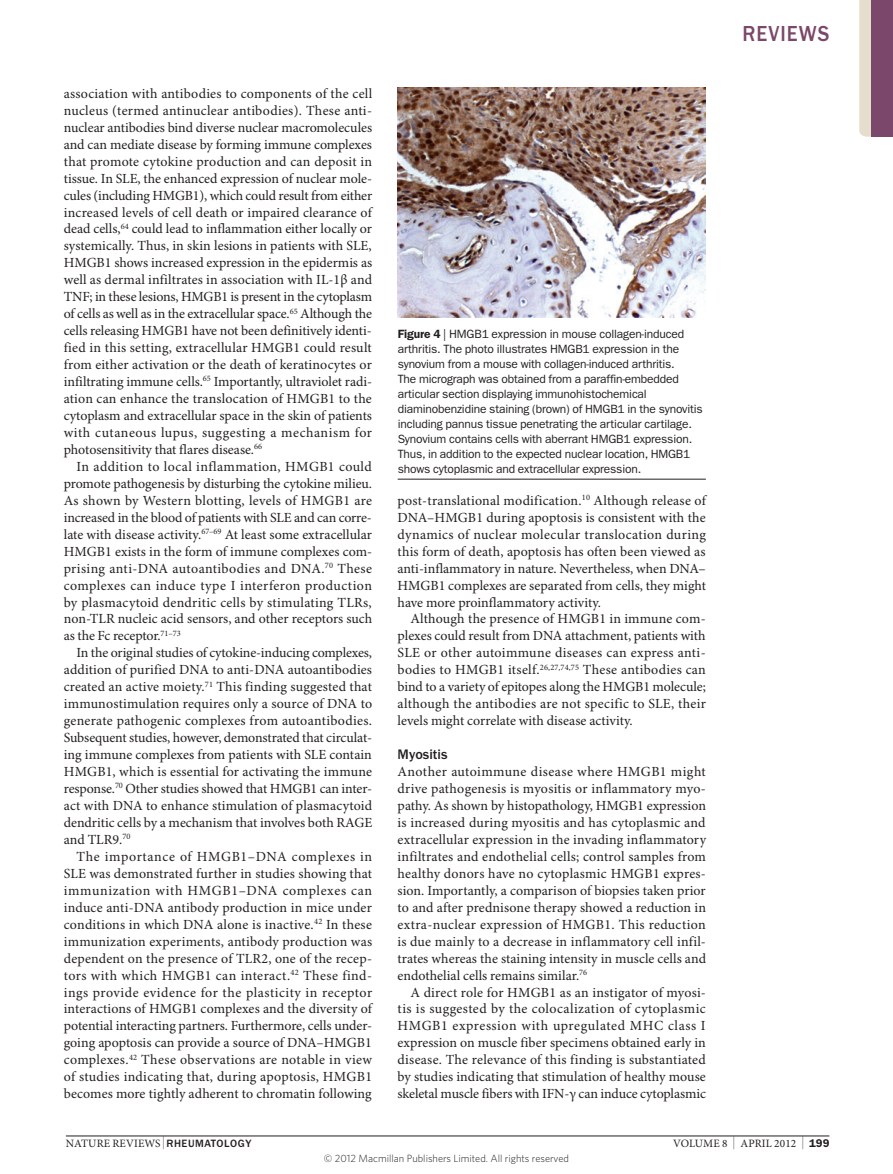
<style>
.page{position:relative;width:893px;height:1174px;background:#fff}
.page>*{position:absolute;margin:0;border:0;box-sizing:border-box;transform-origin:0 0}
.t1{font:500 22.5px "ITC Franklin Gothic Std";letter-spacing:.05em;color:#7b476a;scale:.9 1}
.Head_2{font:500 14.25px "ITC Franklin Gothic Std";color:#231f20}
.Body_text{font:13.95px/17px "Minion Pro";letter-spacing:.005em;color:#231f20;text-align:justify}
.Body_first{font:13.95px/17px "Minion Pro";letter-spacing:.005em;color:#231f20}
.Figure_caption{font:12px/15px "ITC Franklin Gothic Std";letter-spacing:-.015em;color:#231f20}
.t2{font:11.25px "Minion Pro";letter-spacing:.01em;color:#231f20}
.t3{font:300 10.5px "Whitney";color:#231f20}
.s1{font-weight:600}
.s2{font-size:12.9px}
.s3{font-family:"ITC Franklin Gothic Std";font-weight:500;font-size:10.95px}
.s4{font-family:"ITC Franklin Gothic Std";font-weight:600}
</style>
<div class="page">
<hr style="left:66px;top:1135px;width:763px;height:1px;background:#231f20">
<img style="left:398px;top:87px;width:308px;height:231px">
<hr style="left:398px;top:479px;width:308px;height:1px;background:#231f20">
<svg style="left:859px;top:0;width:13px;height:137px;background:#ded3c6"></svg>
<div style="left:872px;top:0;width:21px;height:137px;background:#7b476a"></div>
<p class="Body_first" style="left:64px;top:85px;width:310px">association with antibodies to components of the cell nucleus (termed antinuclear antibodies). These anti&shy;nuclear antibodies bind diverse nuclear macromolecules and can mediate disease by forming immune complexes that promote cytokine production and can deposit in tissue. In SLE, the enhanced expression of nuclear mole&shy;cules (including HMGB1), which could result from either increased levels of cell death or impaired clearance of dead cells,<sup>64</sup> could lead to inflammation either locally or systemically. Thus, in skin lesions in patients with SLE, HMGB1 shows increased expression in the epidermis as well as dermal infiltrates in association with IL‑1β and TNF; in these lesions, HMGB1 is present in the cytoplasm of cells as well as in the extracellular space.<sup>65</sup> Although the cells releasing HMGB1 have not been definitively identi&shy;fied in this setting, extracellular HMGB1 could result from either activation or the death of keratinocytes or infiltrating immune cells.<sup>65</sup> Importantly, ultraviolet radi&shy;ation can enhance the translocation of HMGB1 to the cytoplasm and extracellular space in the skin of patients with cutaneous lupus, suggesting a mechanism for photosensitivity that flares disease.<sup>66</sup></p>
<p class="Body_text" style="left:64px;top:458px;width:310px;text-align:left;text-indent:13px">In addition to local inflammation, HMGB1 could promote pathogenesis by disturbing the cytokine milieu.<br>As shown by Western blotting, levels of HMGB1 are increased in the blood of patients with SLE and can corre&shy;late with disease activity.<sup>67–69</sup> At least some extracellular HMGB1 exists in the form of immune complexes com&shy;prising anti-DNA autoantibodies and DNA.<sup>70</sup> These complexes can induce type I interferon production by plasmacytoid dendritic cells by stimulating TLRs, non-TLR nucleic acid sensors, and other receptors such as the Fc receptor.<sup>71–73</sup></p>
<p class="Body_text" style="left:64px;top:645px;width:310px;text-indent:13px">In the original studies of cytokine-inducing complexes, addition of purified DNA to anti-DNA autoantibodies created an active moiety.<sup>71</sup> This finding suggested that immunostimulation requires only a source of DNA to generate pathogenic complexes from autoantibodies.<br>Subsequent studies, however, demonstrated that circulat&shy;ing immune complexes from patients with SLE contain HMGB1, which is essential for activating the immune response.<sup>70</sup> Other studies showed that HMGB1 can inter&shy;act with DNA to enhance stimulation of plasmacytoid dendritic cells by a mechanism that involves both RAGE and TLR9.<sup>70</sup></p>
<p class="Body_text" style="left:64px;top:848px;width:310px;text-indent:13px">The importance of HMGB1–DNA complexes in SLE was demonstrated further in studies showing that immunization with HMGB1–DNA complexes can induce anti-DNA antibody production in mice under conditions in which DNA alone is inactive.<sup>42</sup> In these immunization experiments, antibody production was dependent on the presence of TLR2, one of the recep&shy;tors with which HMGB1 can interact.<sup>42</sup> These find&shy;ings provide evidence for the plasticity in receptor interactions of HMGB1 complexes and the diversity of potential interacting partners. Furthermore, cells under&shy;going apoptosis can provide a source of DNA–HMGB1 complexes.<sup>42</sup> These observations are notable in view of studies indicating that, during apoptosis, HMGB1 becomes more tightly adherent to chromatin following</p>
<p class="Figure_caption" style="left:398px;top:326px;width:306px"><span class="s1">Figure 4</span> | HMGB1 expression in mouse collagen-induced arthritis. The photo illustrates HMGB1 expression in the synovium from a mouse with collagen-induced arthritis.<br>The micrograph was obtained from a paraffin-embedded articular section displaying immunohistochemical diaminobenzidine staining (brown) of HMGB1 in the synovitis including pannus tissue penetrating the articular cartilage.<br>Synovium contains cells with aberrant HMGB1 expression.<br>Thus, in addition to the expected nuclear location, HMGB1 shows cytoplasmic and extracellular expression.</p>
<p class="Body_text" style="left:398px;top:492px;width:310px">post-translational modification.<sup>10</sup> Although release of DNA–HMGB1 during apoptosis is consistent with the dynamics of nuclear molecular translocation during this form of death, apoptosis has often been viewed as anti-inflammatory in nature. Nevertheless, when DNA– HMGB1 complexes are separated from cells, they might have more proinflammatory activity.</p>
<p class="Body_text" style="left:398px;top:611px;width:310px;text-align:left;text-indent:13px">Although the presence of HMGB1 in immune com&shy;plexes could result from DNA attachment, patients with SLE or other autoimmune diseases can express anti&shy;bodies to HMGB1 itself.<sup>26,27,74,75</sup> These antibodies can bind to a variety of epitopes along the HMGB1 molecule; although the antibodies are not specific to SLE, their levels might correlate with disease activity.</p>
<p class="Head_2" style="left:398px;top:746px;width:51px">Myositis</p>
<p class="Body_first" style="left:398px;top:763px;width:310px">Another autoimmune disease where HMGB1 might drive pathogenesis is myositis or inflammatory myo&shy;pathy. As shown by histopathology, HMGB1 expression is increased during myositis and has cytoplasmic and extracellular expression in the invading inflammatory infiltrates and endothelial cells; control samples from healthy donors have no cytoplasmic HMGB1 expres&shy;sion. Importantly, a comparison of biopsies taken prior to and after prednisone therapy showed a reduction in extra-nuclear expression of HMGB1. This reduction is due mainly to a decrease in inflammatory cell infil&shy;trates whereas the staining intensity in muscle cells and endothelial cells remains similar.<sup>76</sup></p>
<p class="Body_text" style="left:398px;top:984px;width:310px;text-indent:13px">A direct role for HMGB1 as an instigator of myosi&shy;tis is suggested by the colocalization of cytoplasmic HMGB1 expression with upregulated MHC class I expression on muscle fiber specimens obtained early in disease. The relevance of this finding is substantiated by studies indicating that stimulation of healthy mouse skeletal muscle fibers with IFN‑γ can induce cytoplasmic</p>
<h1 class="t1" style="left:742px;top:21px;width:98px">REVIEWS</h1>
<p class="t2" style="left:66px;top:1136px;width:187px">NATURE REVIEWS <span class="s2">|</span> <span class="s3">RHEUMATOLOGY</span></p>
<p class="t2" style="left:673px;top:1136px;width:158px">VOLUME 8 <span class="s2">|</span> APRIL 2012 <span class="s2">|</span> <span class="s4">199</span></p>
<p class="t3" style="left:324px;top:1151px;width:247px">© 2012 Macmillan Publishers Limited. All rights reserved</p>
</div>
